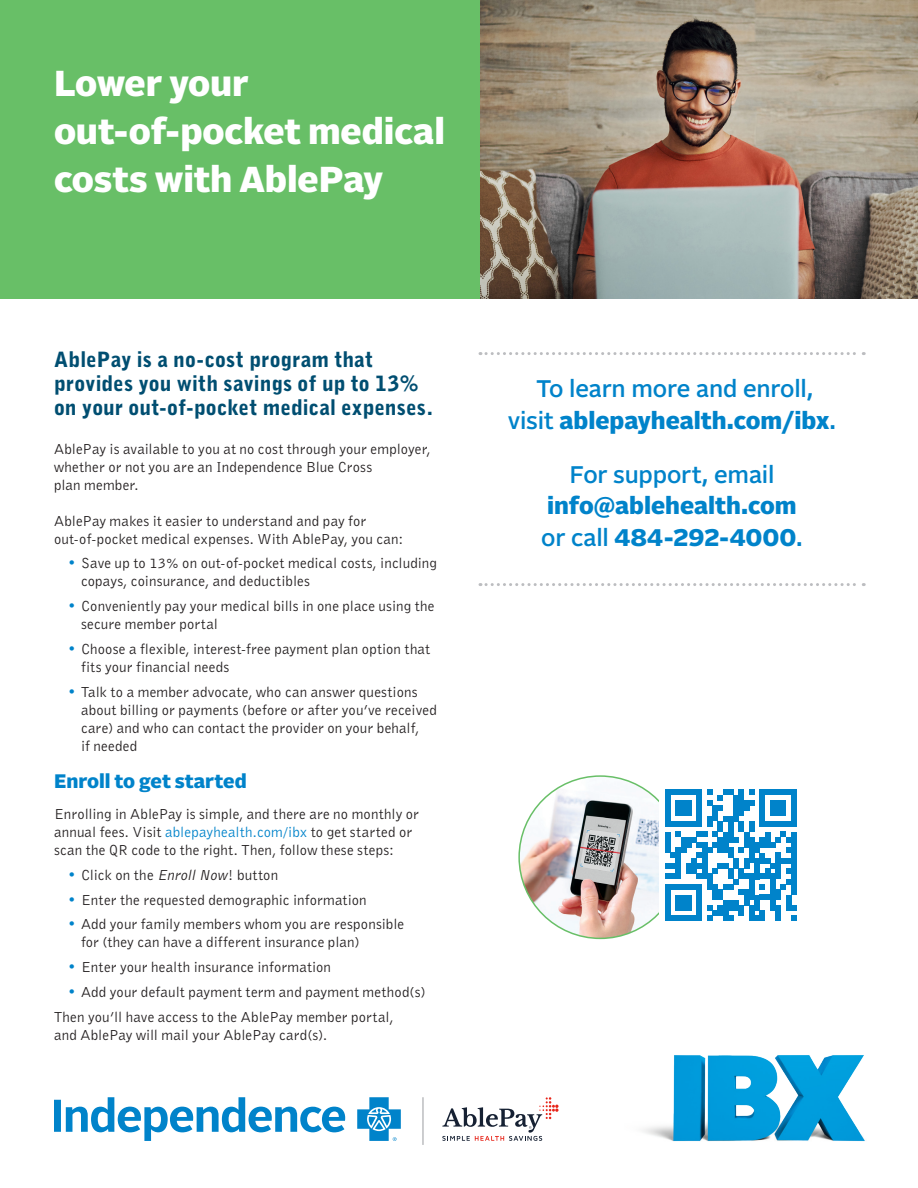
<style>
.page{position:relative;width:918px;height:1188px;background:#fff}
.page>*{position:absolute;margin:0;border:0;box-sizing:border-box;transform-origin:0 0}
.PHOTO_H2{font:900 36px/48px "Alrightv 2 Normal LP";letter-spacing:-.005em;color:#fff}
.CTA-_BODY{font:900 24px/31.5px "Alrightv 2 Normal LP";color:#0083ca;text-align:center}
.CTA-_BODY-2{font:500 24px/31.5px "Alrightv 2 Normal LP";letter-spacing:-.005em;color:#0083ca;text-align:center}
.SUB_H1{font:900 21px/24px "Bell Gothic";letter-spacing:.005em;color:#004e71}
.H1-_BODY{font:900 19.5px "Alrightv 2 Normal LP";color:#0083ca}
.BODY{font:15px/18px "Bell Gothic";letter-spacing:.01em;color:#231f20}
.s1{color:#0083ca}
.s2{font-style:italic}
.s3{font-weight:900}
.s4{font-weight:500}
</style>
<div class="page">
<svg style="left:54px;top:1097px;width:347px;height:44px"></svg>
<img style="left:643px;top:1055px;width:222px;height:86px">
<hr style="left:422px;top:1097px;width:2px;height:48px;background:#bcbdc0">
<svg style="left:442px;top:1097px;width:117px;height:44px"></svg>
<img style="left:479px;top:0;width:439px;height:298px">
<div style="left:0;top:0;width:479px;height:298px;background:#68bf67"></div>
<svg style="left:480px;top:352px;width:384px;height:3px"></svg>
<svg style="left:480px;top:583px;width:384px;height:3px"></svg>
<img style="left:519px;top:776px;width:162px;height:162px;border-radius:81px">
<div style="left:659px;top:783px;width:145px;height:147px;background:#fff"></div>
<div style="left:665px;top:790px;width:5px;height:31px;background:#0083ca"></div>
<div style="left:676px;top:800px;width:5px;height:16px;background:#0083ca"></div>
<div style="left:681px;top:800px;width:5px;height:16px;background:#0083ca"></div>
<div style="left:686px;top:800px;width:5px;height:16px;background:#0083ca"></div>
<svg style="left:670px;top:790px;width:27px;height:5px"></svg>
<div style="left:697px;top:790px;width:5px;height:31px;background:#0083ca"></div>
<svg style="left:707px;top:790px;width:5px;height:15px"></svg>
<svg style="left:665px;top:816px;width:47px;height:10px"></svg>
<div style="left:712px;top:805px;width:6px;height:16px;background:#0083ca"></div>
<div style="left:718px;top:821px;width:5px;height:11px;background:#0083ca"></div>
<svg style="left:718px;top:790px;width:15px;height:31px"></svg>
<div style="left:728px;top:821px;width:5px;height:21px;background:#0083ca"></div>
<div style="left:733px;top:795px;width:6px;height:26px;background:#0083ca"></div>
<div style="left:739px;top:790px;width:5px;height:26px;background:#0083ca"></div>
<div style="left:739px;top:821px;width:5px;height:11px;background:#0083ca"></div>
<div style="left:744px;top:800px;width:5px;height:11px;background:#0083ca"></div>
<svg style="left:749px;top:790px;width:5px;height:15px"></svg>
<div style="left:749px;top:821px;width:5px;height:11px;background:#0083ca"></div>
<div style="left:760px;top:790px;width:5px;height:31px;background:#0083ca"></div>
<div style="left:770px;top:800px;width:6px;height:16px;background:#0083ca"></div>
<div style="left:776px;top:800px;width:5px;height:16px;background:#0083ca"></div>
<div style="left:781px;top:800px;width:5px;height:16px;background:#0083ca"></div>
<svg style="left:765px;top:790px;width:26px;height:5px"></svg>
<div style="left:791px;top:790px;width:6px;height:31px;background:#0083ca"></div>
<svg style="left:760px;top:821px;width:37px;height:5px"></svg>
<svg style="left:665px;top:832px;width:132px;height:89px"></svg>
<p class="PHOTO_H2" style="left:54px;top:57px;width:393px">Lower your out-of-pocket medical costs with AblePay</p>
<p class="SUB_H1" style="left:54px;top:348px;width:381px">AblePay is a no-cost program that provides you with savings of up to 13% on your out-of-pocket medical expenses.</p>
<p class="BODY" style="left:54px;top:439px;width:378px">AblePay is available to you at no cost through your employer, whether or not you are an Independence Blue Cross<br>plan member.</p>
<p class="BODY" style="left:54px;top:511px;width:350px">AblePay makes it easier to understand and pay for out-of-pocket medical expenses. With AblePay, you can:</p>
<p class="BODY" style="left:81px;top:554px;width:358px;text-indent:-14px"><span class="s1">•</span> Save up to 13% on out-of-pocket medical costs, including copays, coinsurance, and deductibles</p>
<p class="BODY" style="left:81px;top:597px;width:355px;text-indent:-14px"><span class="s1">•</span> Conveniently pay your medical bills in one place using the secure member portal</p>
<p class="BODY" style="left:81px;top:640px;width:351px;text-indent:-14px"><span class="s1">•</span> Choose a flexible, interest-free payment plan option that fits your financial needs</p>
<p class="BODY" style="left:81px;top:682px;width:357px;text-indent:-14px"><span class="s1">•</span> Talk to a member advocate, who can answer questions about billing or payments (before or after you’ve received care) and who can contact the provider on your behalf,<br>if needed</p>
<p class="H1-_BODY" style="left:54px;top:766px;width:194px">Enroll to get started</p>
<p class="BODY" style="left:54px;top:805px;width:367px">Enrolling in AblePay is simple, and there are no monthly or annual fees. Visit <span class="s1">ablepayhealth.com/ibx</span> to get started or scan the QR code to the right. Then, follow these steps:</p>
<p class="BODY" style="left:68px;top:865px;width:212px"><span class="s1">•</span> Click on the <span class="s2">Enroll Now</span>! button</p>
<p class="BODY" style="left:68px;top:890px;width:301px"><span class="s1">•</span> Enter the requested demographic information</p>
<p class="BODY" style="left:81px;top:915px;width:325px;text-indent:-14px"><span class="s1">•</span> Add your family members whom you are responsible for (they can have a different insurance plan)</p>
<p class="BODY" style="left:68px;top:958px;width:265px"><span class="s1">•</span> Enter your health insurance information</p>
<p class="BODY" style="left:68px;top:982px;width:360px"><span class="s1">•</span> Add your default payment term and payment method(s)</p>
<p class="BODY" style="left:54px;top:1007px;width:341px">Then you’ll have access to the AblePay member portal, and AblePay will mail your AblePay card(s).</p>
<p class="CTA-_BODY-2" style="left:508px;top:372px;width:330px">To learn more and enroll, visit <span class="s3">ablepayhealth.com/ibx</span>.</p>
<p class="CTA-_BODY" style="left:541px;top:457px;width:263px"><span class="s4">For support, email </span>info@ablehealth.com <span class="s4">or call</span> 484-292-4000<span class="s4">.</span></p>
</div>
